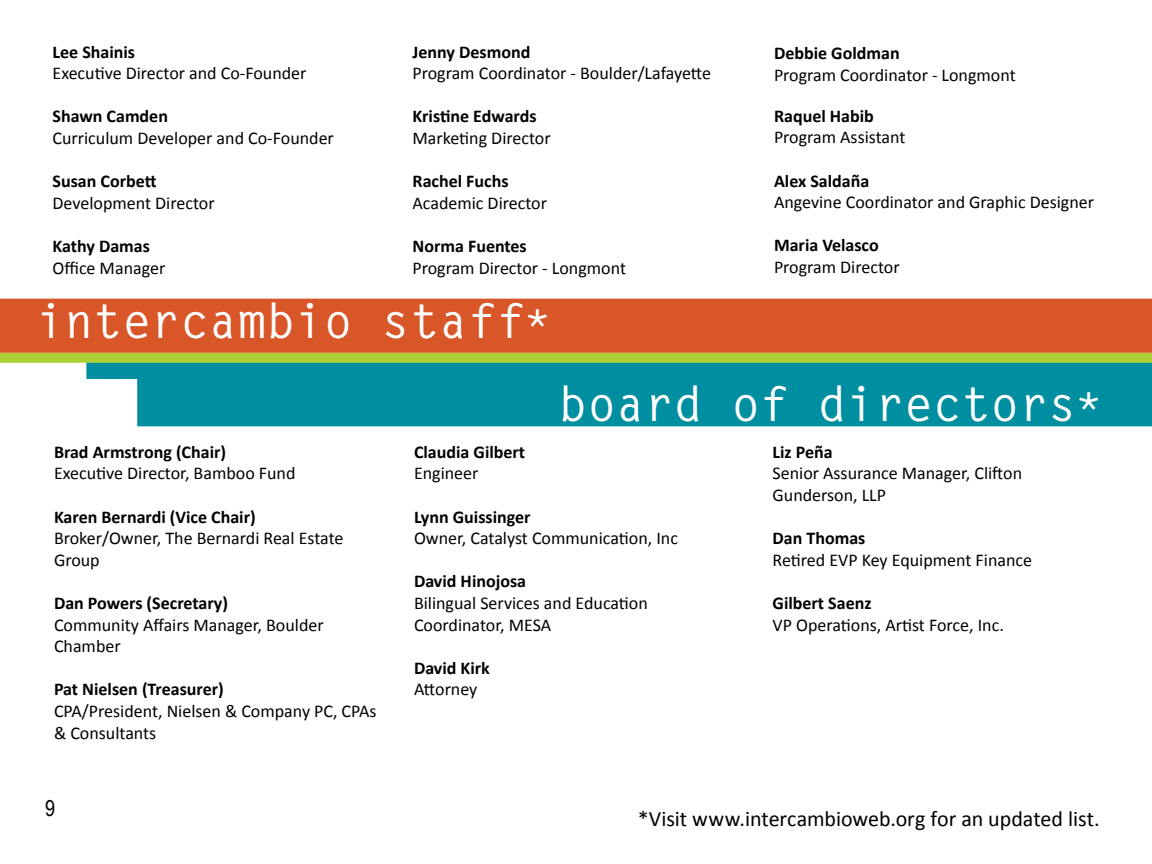
<style>
.page{position:relative;width:1152px;height:864px;background:#fff}
.page>*{position:absolute;margin:0;border:0;box-sizing:border-box;transform-origin:0 0}
.t1{font:700 48px "Letter Gothic Std";color:#fff}
.t2{font:22px "Calibri";letter-spacing:-.005em;color:#000}
.t3{font:22px "Arial Narrow";color:#000}
.t4{font:18px/21.6px "Calibri";color:#000}
.t5{font:700 18px "Calibri";color:#000}
.s1{font-size:40px}
</style>
<div class="page">
<div style="left:137px;top:379px;width:1015px;height:47px;background:#008ea1"></div>
<svg style="left:0;top:299px;width:1152px;height:80px;background:#ab7244"></svg>
<p class="t5" style="left:53px;top:40px;width:84px">Lee Shainis</p>
<p class="t4" style="left:53px;top:62px;width:255px">Executive Director and Co-Founder</p>
<p class="t5" style="left:53px;top:105px;width:117px">Shawn Camden</p>
<p class="t4" style="left:53px;top:127px;width:283px">Curriculum Developer and Co-Founder</p>
<p class="t5" style="left:53px;top:170px;width:105px">Susan Corbett</p>
<p class="t4" style="left:53px;top:192px;width:164px">Development Director</p>
<p class="t5" style="left:53px;top:235px;width:99px">Kathy Damas</p>
<p class="t4" style="left:53px;top:257px;width:114px">Office Manager</p>
<p class="t5" style="left:413px;top:40px;width:119px">Jenny Desmond</p>
<p class="t4" style="left:413px;top:62px;width:300px">Program Coordinator - Boulder/Lafayette</p>
<p class="t5" style="left:413px;top:105px;width:126px">Kristine Edwards</p>
<p class="t4" style="left:413px;top:127px;width:140px">Marketing Director</p>
<p class="t5" style="left:413px;top:170px;width:98px">Rachel Fuchs</p>
<p class="t4" style="left:413px;top:192px;width:136px">Academic Director</p>
<p class="t5" style="left:413px;top:235px;width:116px">Norma Fuentes</p>
<p class="t4" style="left:413px;top:257px;width:215px">Program Director - Longmont</p>
<h1 class="t1" style="left:36px;top:291px;width:515px">intercambio staff<span class="s1">*</span></h1>
<p class="t5" style="left:774px;top:42px;width:127px">Debbie Goldman</p>
<p class="t4" style="left:774px;top:64px;width:243px">Program Coordinator - Longmont</p>
<p class="t5" style="left:774px;top:104px;width:101px">Raquel Habib</p>
<p class="t4" style="left:774px;top:127px;width:133px">Program Assistant</p>
<p class="t5" style="left:774px;top:169px;width:97px">Alex Saldaña</p>
<p class="t4" style="left:774px;top:191px;width:322px">Angevine Coordinator and Graphic Designer</p>
<p class="t5" style="left:774px;top:234px;width:106px">Maria Velasco</p>
<p class="t4" style="left:774px;top:256px;width:127px">Program Director</p>
<p class="t5" style="left:54px;top:440px;width:174px">Brad Armstrong (Chair)</p>
<p class="t4" style="left:54px;top:463px;width:243px">Executive Director, Bamboo Fund</p>
<p class="t5" style="left:54px;top:505px;width:203px">Karen Bernardi (Vice Chair)</p>
<p class="t4" style="left:54px;top:528px;width:291px">Broker/Owner, The Bernardi Real Estate<br>Group</p>
<p class="t5" style="left:54px;top:592px;width:176px">Dan Powers (Secretary)</p>
<p class="t4" style="left:54px;top:614px;width:271px">Community Affairs Manager, Boulder<br>Chamber</p>
<p class="t5" style="left:54px;top:678px;width:171px">Pat Nielsen (Treasurer)</p>
<p class="t4" style="left:54px;top:700px;width:324px">CPA/President, Nielsen &amp; Company PC, CPAs &amp; Consultants</p>
<p class="t3" style="left:45px;top:792px;width:12px">9</p>
<h1 class="t1" style="left:559px;top:374px;width:544px">board of directors<span class="s1">*</span></h1>
<p class="t5" style="left:414px;top:440px;width:113px">Claudia Gilbert</p>
<p class="t4" style="left:414px;top:463px;width:66px">Engineer</p>
<p class="t5" style="left:414px;top:505px;width:118px">Lynn Guissinger</p>
<p class="t4" style="left:414px;top:528px;width:265px">Owner, Catalyst Communication, Inc</p>
<p class="t5" style="left:414px;top:570px;width:114px">David Hinojosa</p>
<p class="t4" style="left:414px;top:592px;width:235px">Bilingual Services and Education<br>Coordinator, MESA</p>
<p class="t5" style="left:414px;top:656px;width:77px">David Kirk</p>
<p class="t4" style="left:414px;top:679px;width:65px">Attorney</p>
<p class="t5" style="left:773px;top:440px;width:62px">Liz Peña</p>
<p class="t4" style="left:773px;top:463px;width:251px">Senior Assurance Manager, Clifton<br>Gunderson, LLP</p>
<p class="t5" style="left:773px;top:527px;width:94px">Dan Thomas</p>
<p class="t4" style="left:773px;top:549px;width:261px">Retired EVP Key Equipment Finance</p>
<p class="t5" style="left:773px;top:592px;width:101px">Gilbert Saenz</p>
<p class="t4" style="left:773px;top:614px;width:233px">VP Operations, Artist Force, Inc.</p>
<p class="t2" style="left:638px;top:805px;width:464px">*Visit www.intercambioweb.org for an updated list.</p>
</div>
